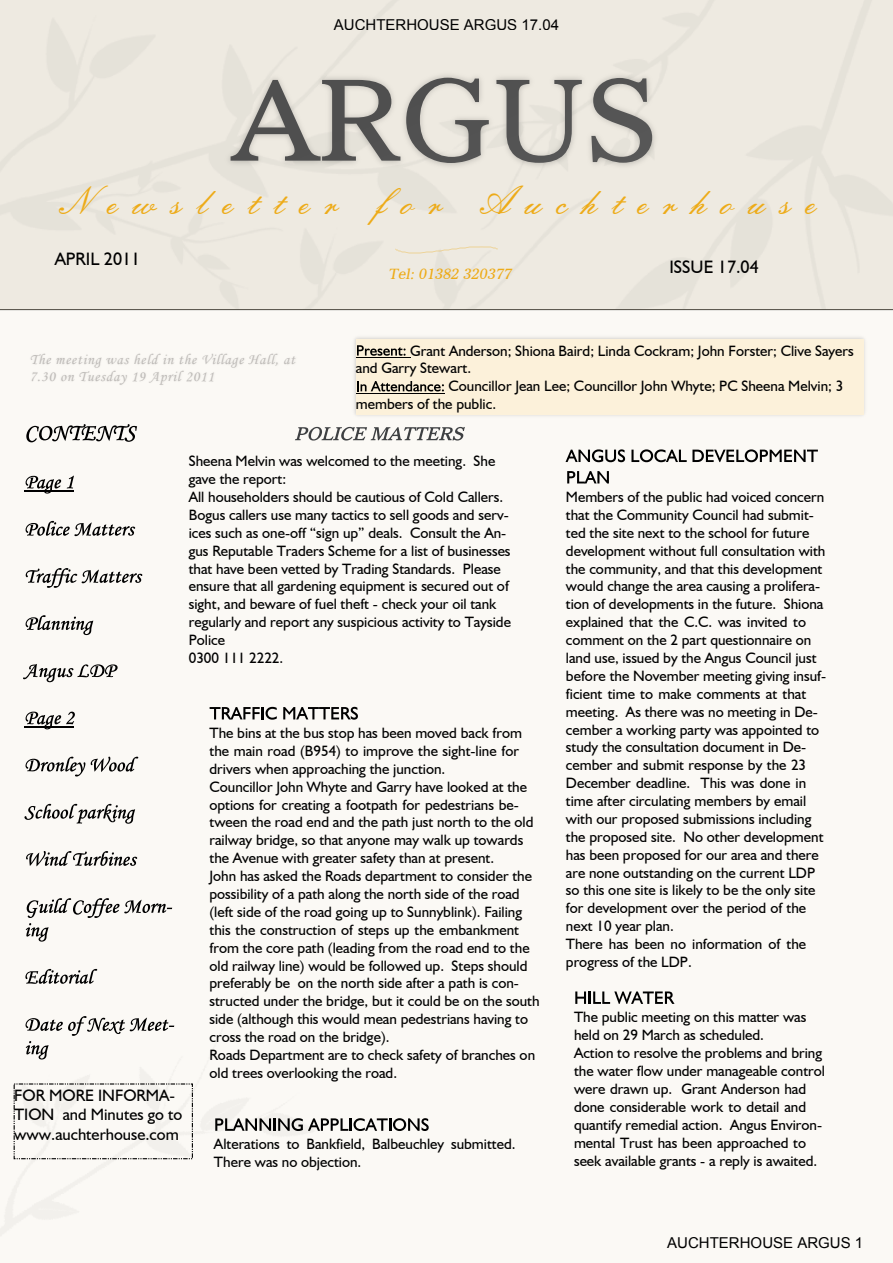
<style>
.page{position:relative;width:893px;height:1263px;background:#fff}
.page>*{position:absolute;margin:0;border:0;box-sizing:border-box;transform-origin:0 0}
.t1{font:38.7px "Embassy BT";letter-spacing:.375em;color:#edab18}
.t2{font:18px "Humanist 521 BT";color:#000}
.t3{font:16.5px/19.6px "Humanist 521 BT";color:#000}
.t4{font:15px/17.9px "Humanist 521 BT";color:#000}
.t5{font:15px/16.8px "Monotype Corsiva";letter-spacing:.05em;color:#bdbab7}
.t6{font:15px "Arial";color:#000}
.t7{font:italic 14.25px "Imperial BT";color:#edab18}
</style>
<div class="page">
<div style="left:0;top:306px;width:893px;height:957px;background:#fbf9f5"></div>
<div style="left:0;top:0;width:893px;height:310px;background:#eeeae1"></div>
<img style="left:354px;top:337px;width:511px;height:79px">
<div style="left:356px;top:339px;width:507px;height:75px;background:#fcf1da"></div>
<svg style="left:357px;top:345px;width:49px;height:11px"></svg>
<hr style="left:356px;top:357px;width:54px;height:1px;background:#000">
<svg style="left:357px;top:381px;width:87px;height:10px"></svg>
<hr style="left:356px;top:393px;width:89px;height:1px;background:#000">
<svg style="left:295px;top:427px;width:170px;height:14px"></svg>
<svg style="left:395px;top:246px;width:103px;height:7px"></svg>
<img style="left:226px;top:74px;width:429px;height:94px">
<svg style="left:231px;top:80px;width:169px;height:81px"></svg>
<svg style="left:406px;top:78px;width:83px;height:85px"></svg>
<svg style="left:496px;top:80px;width:86px;height:83px"></svg>
<svg style="left:591px;top:78px;width:61px;height:85px"></svg>
<svg style="left:210px;top:707px;width:67px;height:13px"></svg>
<svg style="left:283px;top:707px;width:75px;height:13px"></svg>
<svg style="left:565px;top:449px;width:60px;height:13px"></svg>
<svg style="left:631px;top:449px;width:187px;height:13px"></svg>
<svg style="left:567px;top:471px;width:42px;height:12px"></svg>
<svg style="left:575px;top:991px;width:99px;height:13px"></svg>
<svg style="left:215px;top:1118px;width:214px;height:13px"></svg>
<svg style="left:26px;top:424px;width:111px;height:18px"></svg>
<svg style="left:26px;top:476px;width:35px;height:18px"></svg>
<svg style="left:67px;top:476px;width:7px;height:12px"></svg>
<hr style="left:24px;top:491px;width:50px;height:1px;background:#000">
<svg style="left:26px;top:521px;width:109px;height:15px"></svg>
<svg style="left:26px;top:568px;width:116px;height:20px"></svg>
<svg style="left:26px;top:615px;width:67px;height:20px"></svg>
<svg style="left:23px;top:664px;width:95px;height:18px"></svg>
<svg style="left:26px;top:712px;width:49px;height:17px"></svg>
<hr style="left:24px;top:727px;width:50px;height:1px;background:#000">
<svg style="left:26px;top:757px;width:59px;height:19px"></svg>
<svg style="left:91px;top:757px;width:47px;height:15px"></svg>
<svg style="left:24px;top:804px;width:111px;height:20px"></svg>
<svg style="left:26px;top:851px;width:111px;height:15px"></svg>
<svg style="left:26px;top:898px;width:146px;height:44px"></svg>
<svg style="left:25px;top:969px;width:72px;height:15px"></svg>
<svg style="left:26px;top:1016px;width:148px;height:43px"></svg>
<p class="t6" style="left:334px;top:19px;width:227px">AUCHTERHOUSE ARGUS 17.04</p>
<h1 class="t1" style="left:63px;top:185px;width:755px">Newsletter for Auchterhouse</h1>
<p class="t2" style="left:55px;top:251px;width:87px">APRIL 2011</p>
<p class="t5" style="left:30px;top:353px;width:267px">The meeting was held in the Village Hall, at<br>7.30 on Tuesday 19 April 2011</p>
<p class="t7" style="left:388px;top:268px;width:127px">Tel: 01382 320377</p>
<p class="t2" style="left:669px;top:259px;width:91px">ISSUE 17.04</p>
<p class="t4" style="left:410px;top:343px;width:445px">Grant Anderson; Shiona Baird; Linda Cockram; John Forster; Clive Sayers</p>
<p class="t4" style="left:356px;top:361px;width:117px">and Garry Stewart.</p>
<p class="t4" style="left:448px;top:378px;width:396px">Councillor Jean Lee; Councillor John Whyte; PC Sheena Melvin; 3</p>
<p class="t4" style="left:356px;top:396px;width:142px">members of the public.</p>
<p class="t4" style="left:189px;top:453px;width:324px">Sheena Melvin was welcomed to the meeting. She gave the report:<br>All householders should be cautious of Cold Callers.<br>Bogus callers use many tactics to sell goods and serv&shy;ices such as one-off “sign up” deals. Consult the An&shy;gus Reputable Traders Scheme for a list of businesses that have been vetted by Trading Standards. Please ensure that all gardening equipment is secured out of sight, and beware of fuel theft - check your oil tank regularly and report any suspicious activity to Tayside Police<br>0300 111 2222.</p>
<p class="t3" style="left:14px;top:1086px;width:170px">FOR MORE INFORMA-<br>TION and Minutes go to www.auchterhouse.com</p>
<p class="t4" style="left:209px;top:725px;width:332px">The bins at the bus stop has been moved back from the main road (B954) to improve the sight-line for drivers when approaching the junction.<br>Councillor John Whyte and Garry have looked at the options for creating a footpath for pedestrians be&shy;tween the road end and the path just north to the old railway bridge, so that anyone may walk up towards the Avenue with greater safety than at present.<br>John has asked the Roads department to consider the possibility of a path along the north side of the road (left side of the road going up to Sunnyblink). Failing this the construction of steps up the embankment from the core path (leading from the road end to the old railway line) would be followed up. Steps should preferably be on the north side after a path is con&shy;structed under the bridge, but it could be on the south side (although this would mean pedestrians having to cross the road on the bridge).<br>Roads Department are to check safety of branches on old trees overlooking the road.</p>
<p class="t4" style="left:214px;top:1136px;width:303px">Alterations to Bankfield, Balbeuchley submitted.<br>There was no objection.</p>
<p class="t4" style="left:566px;top:489px;width:262px">Members of the public had voiced concern that the Community Council had submit&shy;ted the site next to the school for future development without full consultation with the community, and that this development would change the area causing a prolifera&shy;tion of developments in the future. Shiona explained that the C.C. was invited to comment on the 2 part questionnaire on land use, issued by the Angus Council just before the November meeting giving insuf&shy;ficient time to make comments at that meeting. As there was no meeting in De&shy;cember a working party was appointed to study the consultation document in De&shy;cember and submit response by the 23<br>December deadline. This was done in time after circulating members by email with our proposed submissions including the proposed site. No other development has been proposed for our area and there are none outstanding on the current LDP so this one site is likely to be the only site for development over the period of the next 10 year plan.<br>There has been no information of the progress of the LDP.</p>
<p class="t4" style="left:574px;top:1010px;width:253px">The public meeting on this matter was held on 29 March as scheduled.<br>Action to resolve the problems and bring the water flow under manageable control were drawn up. Grant Anderson had done considerable work to detail and quantify remedial action. Angus Environ&shy;mental Trust has been approached to seek available grants - a reply is awaited.</p>
<p class="t6" style="left:667px;top:1237px;width:197px">AUCHTERHOUSE ARGUS 1</p>
</div>
